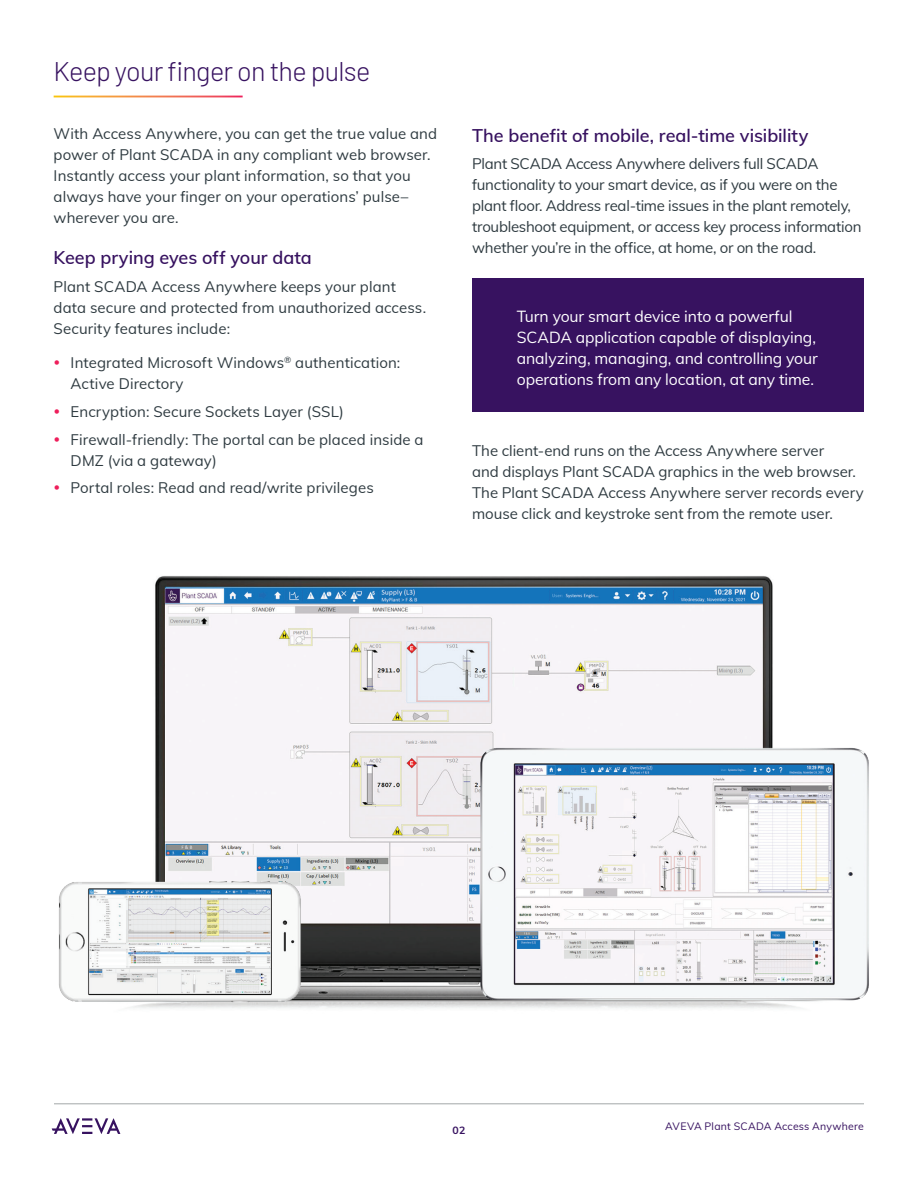
<style>
.page{position:relative;width:918px;height:1188px;background:#fff}
.page>*{position:absolute;margin:0;border:0;box-sizing:border-box;transform-origin:0 0}
.H3_Internal_Pages{font:300 27px "Barlow";letter-spacing:-.025em;color:#371260}
.S1_Subheadlines{font:600 18px "Muli";color:#371260}
.Body_Copy_Callout{font:15.75px/21px "Muli";letter-spacing:-.005em;color:#fff}
.Body_Copy{font:15px/21px "Muli";color:#2f3b41}
.Body_Copy-2{font:15px/21px "Muli";letter-spacing:-.02em;color:#2f3b41}
.t1{font:10.5px "Muli";letter-spacing:.02em;color:#371260}
.t2{font:700 10.5px "Muli";color:#371260}
</style>
<div class="page">
<hr style="left:54px;top:1104px;width:810px;height:1px;background:#a3a7a9">
<svg style="left:52px;top:1118px;width:68px;height:16px"></svg>
<div style="left:472px;top:278px;width:392px;height:134px;background:#371260"></div>
<img style="left:155px;top:576px;width:645px;height:433px">
<img style="left:476px;top:745px;width:393px;height:260px">
<img style="left:59px;top:862px;width:250px;height:147px">
<p class="H3_Internal_Pages" style="left:54px;top:52px;width:318px">Keep your finger on the pulse</p>
<p class="Body_Copy" style="left:54px;top:122px;width:385px">With Access Anywhere, you can get the true value and power of Plant SCADA in any compliant web browser.<br>Instantly access your plant information, so that you always have your finger on your operations’ pulse– wherever you are.</p>
<p class="S1_Subheadlines" style="left:54px;top:244px;width:260px">Keep prying eyes off your data</p>
<p class="Body_Copy" style="left:54px;top:275px;width:374px">Plant SCADA Access Anywhere keeps your plant data secure and protected from unauthorized access.<br>Security features include:</p>
<p class="Body_Copy" style="left:71px;top:351px;width:331px">Integrated Microsoft Windows<sup>®</sup> authentication:<br>Active Directory</p>
<p class="Body_Copy" style="left:71px;top:400px;width:275px">Encryption: Secure Sockets Layer (SSL)</p>
<p class="Body_Copy" style="left:71px;top:428px;width:354px">Firewall-friendly: The portal can be placed inside a<br>DMZ (via a gateway)</p>
<p class="Body_Copy" style="left:71px;top:477px;width:305px">Portal roles: Read and read/write privileges</p>
<p class="S1_Subheadlines" style="left:472px;top:122px;width:338px">The benefit of mobile, real-time visibility</p>
<p class="Body_Copy-2" style="left:472px;top:153px;width:391px">Plant SCADA Access Anywhere delivers full SCADA functionality to your smart device, as if you were on the plant floor. Address real-time issues in the plant remotely, troubleshoot equipment, or access key process information whether you’re in the office, at home, or on the road.</p>
<p class="Body_Copy_Callout" style="left:517px;top:305px;width:303px">Turn your smart device into a powerful SCADA application capable of displaying, analyzing, managing, and controlling your operations from any location, at any time.</p>
<p class="Body_Copy" style="left:472px;top:439px;width:393px">The client-end runs on the Access Anywhere server<br>and displays Plant SCADA graphics in the web browser.<br>The Plant SCADA Access Anywhere server records every mouse click and keystroke sent from the remote user.</p>
<p class="t2" style="left:453px;top:1123px;width:14px">02</p>
<p class="t1" style="left:665px;top:1118px;width:200px">AVEVA Plant SCADA Access Anywhere</p>
</div>
